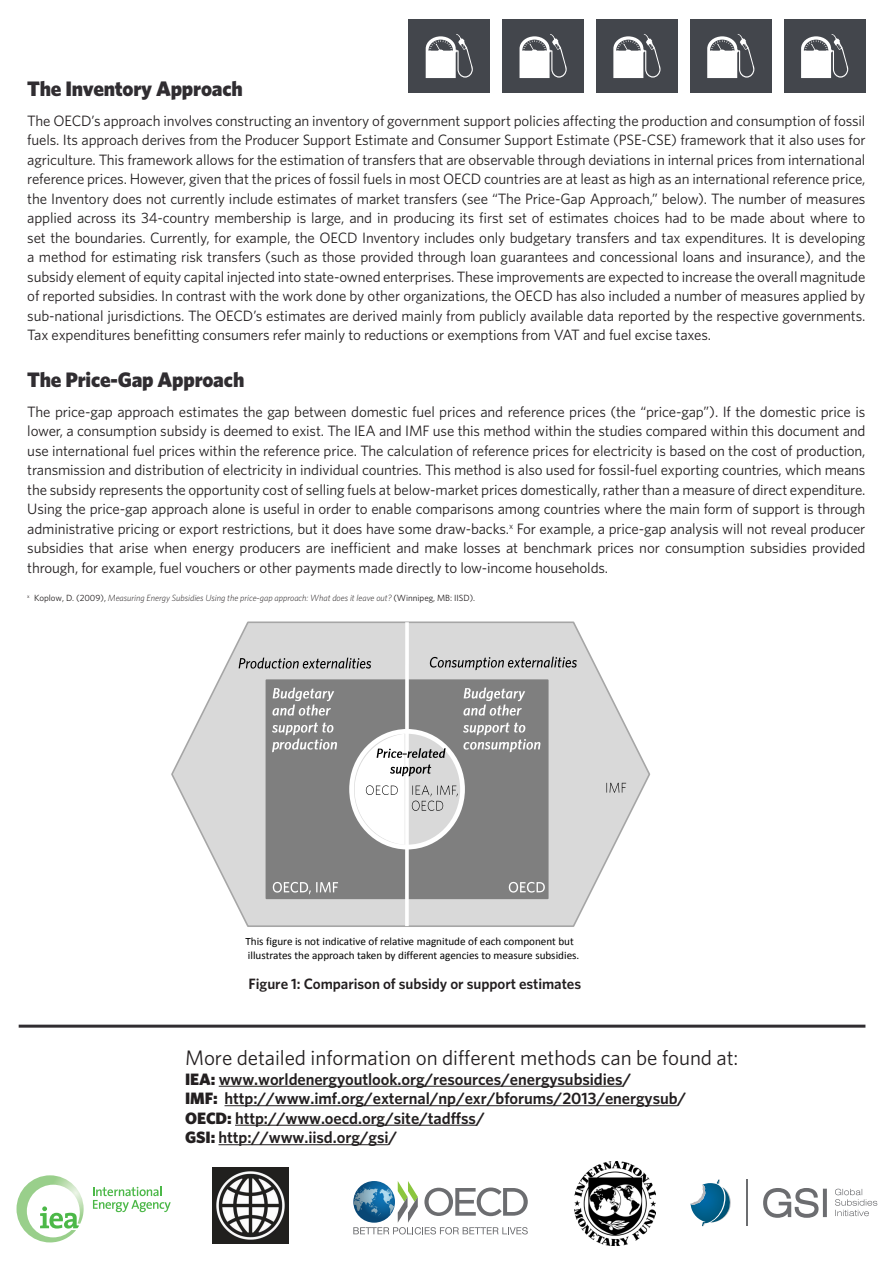
<style>
.page{position:relative;width:893px;height:1263px;background:#fff}
.page>*{position:absolute;margin:0;border:0;box-sizing:border-box;transform-origin:0 0}
.Footnotes_copy{font:21px "Whitney";letter-spacing:-.005em;color:#231f20}
.Body_copy{font:900 21px "Whitney";letter-spacing:-.01em;color:#302d31}
.Footnotes_copy-2{font:600 16.5px "Whitney";letter-spacing:-.005em;color:#231f20}
.Body_copy-2{font:15px/19.5px "Whitney";letter-spacing:-.01em;color:#231f20;text-align:justify}
.Footnotes_copy-3{font:600 15px "Whitney";letter-spacing:-.005em;color:#231f20}
.t1{font:11.1px/13.4px "Calibri";color:#000}
.Footnotes_copy-4{font:italic 300 9px "Whitney";letter-spacing:-.005em;color:#231f20}
.s1{font-weight:400;font-style:normal}
.s2{font-weight:900}
</style>
<div class="page">
<svg style="left:171px;top:621px;width:480px;height:306px"></svg>
<div style="left:266px;top:680px;width:282px;height:218px;background:#7f7f7f"></div>
<div style="left:266px;top:679px;width:283px;height:220px;border:2px solid #7f7f7f"></div>
<div style="left:352px;top:731px;width:110px;height:116px;background:#d9d9d9;border-radius:50%"></div>
<div style="left:349px;top:729px;width:116px;height:120px;border:5px solid #fff;border-radius:50%"></div>
<svg style="left:405px;top:622px;width:4px;height:304px"></svg>
<img style="left:272px;top:687px;width:62px;height:14px">
<img style="left:272px;top:701px;width:62px;height:35px">
<img style="left:272px;top:742px;width:8px;height:11px">
<img style="left:280px;top:738px;width:57px;height:12px">
<img style="left:463px;top:687px;width:62px;height:14px">
<img style="left:463px;top:701px;width:63px;height:35px">
<img style="left:463px;top:736px;width:84px;height:17px">
<img style="left:430px;top:654px;width:152px;height:17px">
<img style="left:239px;top:654px;width:138px;height:17px">
<img style="left:272px;top:881px;width:66px;height:14px">
<img style="left:509px;top:878px;width:46px;height:18px">
<svg style="left:352px;top:734px;width:53px;height:111px"></svg>
<img style="left:365px;top:783px;width:41px;height:15px">
<img style="left:412px;top:783px;width:53px;height:15px">
<img style="left:411px;top:800px;width:33px;height:11px">
<img style="left:376px;top:745px;width:77px;height:16px">
<img style="left:402px;top:745px;width:10px;height:16px">
<img style="left:390px;top:761px;width:42px;height:15px">
<img style="left:606px;top:780px;width:28px;height:15px">
<hr style="left:219px;top:1086px;width:403px;height:1px;background:#231f20">
<hr style="left:225px;top:1105px;width:453px;height:1px;background:#231f20">
<hr style="left:235px;top:1125px;width:241px;height:1px;background:#231f20">
<hr style="left:219px;top:1144px;width:169px;height:1px;background:#231f20">
<svg style="left:353px;top:1181px;width:175px;height:53px"></svg>
<img style="left:213px;top:1168px;width:75px;height:75px">
<svg style="left:17px;top:1175px;width:67px;height:67px"></svg>
<svg style="left:93px;top:1186px;width:78px;height:26px"></svg>
<div style="left:408px;top:19px;width:82px;height:74px;background:#43464c"></div>
<svg style="left:426px;top:34px;width:47px;height:44px"></svg>
<div style="left:502px;top:19px;width:82px;height:74px;background:#43464c"></div>
<svg style="left:519px;top:34px;width:48px;height:44px"></svg>
<div style="left:596px;top:19px;width:82px;height:74px;background:#43464c"></div>
<svg style="left:613px;top:34px;width:47px;height:44px"></svg>
<div style="left:690px;top:19px;width:82px;height:74px;background:#43464c"></div>
<svg style="left:707px;top:34px;width:47px;height:44px"></svg>
<div style="left:784px;top:19px;width:81px;height:74px;background:#43464c"></div>
<svg style="left:801px;top:34px;width:47px;height:44px"></svg>
<svg style="left:691px;top:1179px;width:40px;height:47px"></svg>
<hr style="left:746px;top:1180px;width:1px;height:46px;background:#6c6d70">
<svg style="left:763px;top:1188px;width:114px;height:30px"></svg>
<img style="left:574px;top:1162px;width:82px;height:83px">
<hr style="left:19px;top:1025px;width:846px;height:3px;background:#302d31">
<p class="Body_copy" style="left:27px;top:74px;width:217px">The Inventory Approach</p>
<p class="Body_copy-2" style="left:27px;top:111px;width:840px">The OECD’s approach involves constructing an inventory of government support policies affecting the production and consumption of fossil fuels. Its approach derives from the Producer Support Estimate and Consumer Support Estimate (PSE-CSE) framework that it also uses for agriculture. This framework allows for the estimation of transfers that are observable through deviations in internal prices from international reference prices. However, given that the prices of fossil fuels in most OECD countries are at least as high as an international reference price, the Inventory does not currently include estimates of market transfers (see “The Price-Gap Approach,” below). The number of measures applied across its 34-country membership is large, and in producing its first set of estimates choices had to be made about where to set the boundaries. Currently, for example, the OECD Inventory includes only budgetary transfers and tax expenditures. It is developing a method for estimating risk transfers (such as those provided through loan guarantees and concessional loans and insurance), and the subsidy element of equity capital injected into state-owned enterprises. These improvements are expected to increase the overall magnitude of reported subsidies. In contrast with the work done by other organizations, the OECD has also included a number of measures applied by sub-national jurisdictions. The OECD’s estimates are derived mainly from publicly available data reported by the respective governments.<br>Tax expenditures benefitting consumers refer mainly to reductions or exemptions from VAT and fuel excise taxes.</p>
<p class="Body_copy" style="left:27px;top:365px;width:219px">The Price-Gap Approach</p>
<p class="Body_copy-2" style="left:27px;top:402px;width:840px">The price-gap approach estimates the gap between domestic fuel prices and reference prices (the “price-gap”). If the domestic price is lower, a consumption subsidy is deemed to exist. The IEA and IMF use this method within the studies compared within this document and use international fuel prices within the reference price. The calculation of reference prices for electricity is based on the cost of production, transmission and distribution of electricity in individual countries. This method is also used for fossil-fuel exporting countries, which means the subsidy represents the opportunity cost of selling fuels at below-market prices domestically, rather than a measure of direct expenditure.<br>Using the price-gap approach alone is useful in order to enable comparisons among countries where the main form of support is through administrative pricing or export restrictions, but it does have some draw-backs.<sup>x</sup> For example, a price-gap analysis will not reveal producer subsidies that arise when energy producers are inefficient and make losses at benchmark prices nor consumption subsidies provided through, for example, fuel vouchers or other payments made directly to low-income households.</p>
<p class="Footnotes_copy-4" style="left:27px;top:591px;width:449px"><sup>x</sup> <span class="s1">Koplow, D. (2009),</span> Measuring Energy Subsidies Using the price-gap approach: What does it leave out? <span class="s1">(Winnipeg, MB: IISD).</span></p>
<p class="t1" style="left:245px;top:935px;width:335px">This figure is not indicative of relative magnitude of each component but illustrates the approach taken by different agencies to measure subsidies.</p>
<p class="Footnotes_copy-3" style="left:249px;top:974px;width:334px">Figure 1: Comparison of subsidy or support estimates</p>
<p class="Footnotes_copy" style="left:185px;top:1044px;width:555px">More detailed information on different methods can be found at:</p>
<p class="Footnotes_copy-2" style="left:185px;top:1068px;width:448px"><span class="s2">IEA:</span> www.worldenergyoutlook.org/resources/energysubsidies/</p>
<p class="Footnotes_copy-2" style="left:185px;top:1087px;width:503px"><span class="s2">IMF:</span> http://www.imf.org/external/np/exr/bforums/2013/energysub/</p>
<p class="Footnotes_copy-2" style="left:185px;top:1107px;width:301px"><span class="s2">OECD:</span> http://www.oecd.org/site/tadffss/</p>
<p class="Footnotes_copy-2" style="left:185px;top:1126px;width:214px"><span class="s2">GSI:</span> http://www.iisd.org/gsi/</p>
</div>
